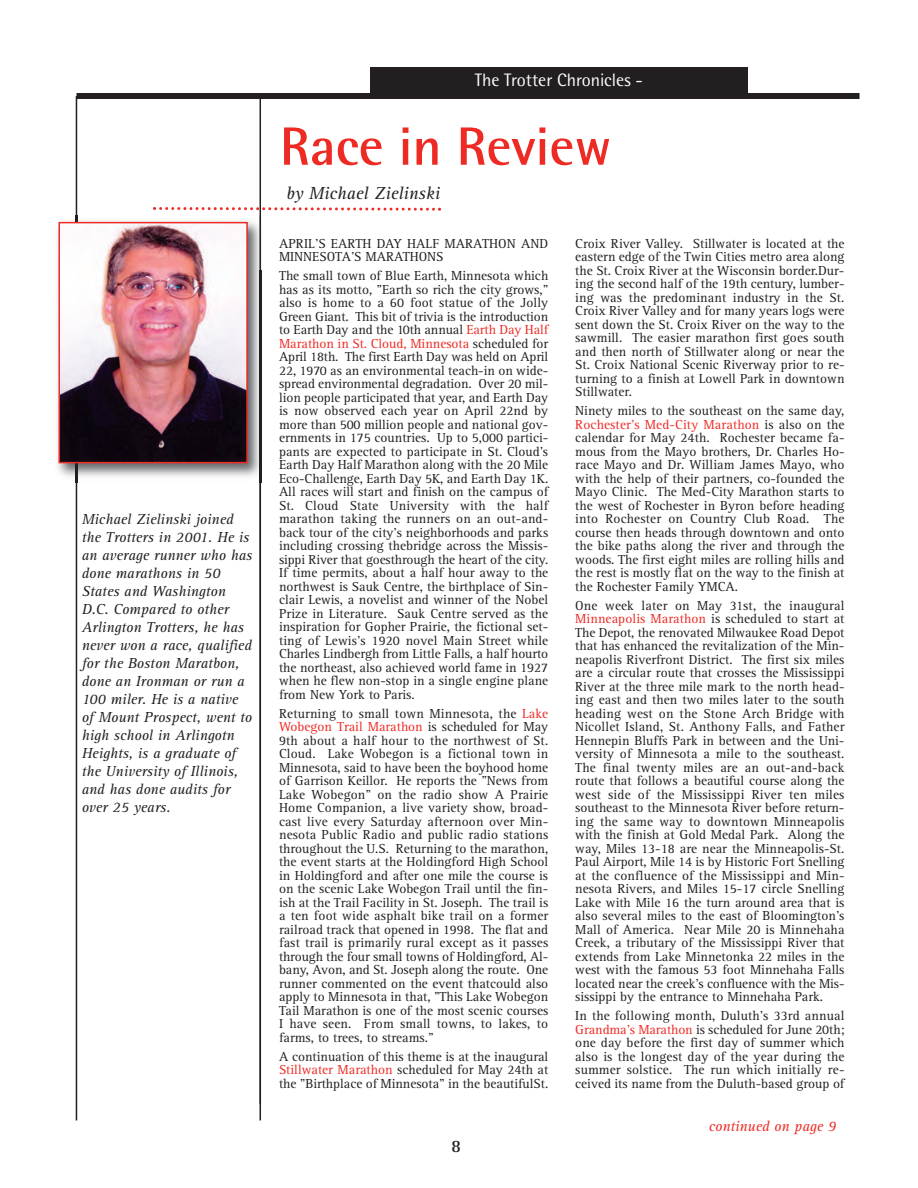
<style>
.page{position:relative;width:918px;height:1188px;background:#fff}
.page>*{position:absolute;margin:0;border:0;box-sizing:border-box;transform-origin:0 0}
.t1{font:700 54px "Rotis Semi Sans";color:#ee2a24}
.t2{font:18px "Rotis Semi Sans";color:#fff}
.t3{font:italic 18px "Rotis Serif";color:#231f20}
.t4{font:700 18px "Rotis Serif";color:#231f20}
.t5{font:italic 15px/18px "Rotis Serif";color:#231f20}
.t6{font:italic 15px "Rotis Serif";color:#ee2a24}
.t7{font:13.5px/13.5px "Rotis Serif";color:#231f20;text-align:justify}
.s1{color:#ee2a24}
</style>
<div class="page">
<div style="left:77px;top:93px;width:783px;height:6px;background:#231f20"></div>
<div style="left:370px;top:67px;width:378px;height:29px;background:#231f20"></div>
<hr style="left:76px;top:96px;width:1px;height:1024px;background:#231f20">
<hr style="left:260px;top:96px;width:1px;height:1024px;background:#231f20">
<img style="left:57px;top:215px;width:205px;height:267px">
<img style="left:76px;top:215px;width:1px;height:267px">
<img style="left:260px;top:215px;width:1px;height:267px">
<img style="left:61px;top:225px;width:184px;height:235px">
<div style="left:58px;top:222px;width:190px;height:241px;border:2px solid #ee2a24"></div>
<svg style="left:153px;top:205px;width:288px;height:7px"></svg>
<p class="t5" style="left:82px;top:512px;width:172px">Michael Zielinski joined the Trotters in 2001. He is an average runner who has done marathons in 50<br>States and Washington<br>D.C. Compared to other<br>Arlington Trotters, he has never won a race, qualified for the Boston Maratbon, done an Ironman or run a<br>100 miler. He is a native of Mount Prospect, went to high school in Arlingotn<br>Heights, is a graduate of the University of Illinois, and has done audits for over 25 years.</p>
<h2 class="t2" style="left:475px;top:74px;width:169px">The Trotter Chronicles -</h2>
<h1 class="t1" style="left:280px;top:127px;width:333px">Race in Review</h1>
<h2 class="t3" style="left:286px;top:187px;width:155px">by Michael Zielinski</h2>
<p class="t7" style="left:279px;top:238px;width:271px">APRIL'S EARTH DAY HALF MARATHON AND<br>MINNESOTA'S MARATHONS</p>
<p class="t7" style="left:279px;top:270px;width:271px">The small town of Blue Earth, Minnesota which has as its motto, "Earth so rich the city grows," also is home to a 60 foot statue of the Jolly Green Giant. This bit of trivia is the introduction to Earth Day and the 10th annual <span class="s1">Earth Day Half Marathon in St. Cloud, Minnesota</span> scheduled for April 18th. The first Earth Day was held on April 22, 1970 as an environmental teach-in on wide&shy;spread environmental degradation. Over 20 mil&shy;lion people participated that year, and Earth Day is now observed each year on April 22nd by more than 500 million people and national gov&shy;ernments in 175 countries. Up to 5,000 partici&shy;pants are expected to participate in St. Cloud's Earth Day Half Marathon along with the 20 Mile Eco-Challenge, Earth Day 5K, and Earth Day 1K.<br>All races will start and finish on the campus of St. Cloud State University with the half marathon taking the runners on an out-and&shy;back tour of the city's neighborhoods and parks including crossing thebridge across the Missis&shy;sippi River that goesthrough the heart of the city.<br>If time permits, about a half hour away to the northwest is Sauk Centre, the birthplace of Sin&shy;clair Lewis, a novelist and winner of the Nobel Prize in Literature. Sauk Centre served as the inspiration for Gopher Prairie, the fictional set&shy;ting of Lewis's 1920 novel Main Street while Charles Lindbergh from Little Falls, a half hourto the northeast, also achieved world fame in 1927 when he flew non-stop in a single engine plane from New York to Paris.</p>
<p class="t7" style="left:279px;top:708px;width:271px">Returning to small town Minnesota, the <span class="s1">Lake Wobegon Trail Marathon</span> is scheduled for May 9th about a half hour to the northwest of St.<br>Cloud. Lake Wobegon is a fictional town in Minnesota, said to have been the boyhood home of Garrison Keillor. He reports the "News from Lake Wobegon" on the radio show A Prairie Home Companion, a live variety show, broad&shy;cast live every Saturday afternoon over Min&shy;nesota Public Radio and public radio stations throughout the U.S. Returning to the marathon, the event starts at the Holdingford High School in Holdingford and after one mile the course is on the scenic Lake Wobegon Trail until the fin&shy;ish at the Trail Facility in St. Joseph. The trail is a ten foot wide asphalt bike trail on a former railroad track that opened in 1998. The flat and fast trail is primarily rural except as it passes through the four small towns of Holdingford, Al&shy;bany, Avon, and St. Joseph along the route. One runner commented on the event thatcould also apply to Minnesota in that, "This Lake Wobegon Tail Marathon is one of the most scenic courses I have seen. From small towns, to lakes, to farms, to trees, to streams."</p>
<p class="t7" style="left:279px;top:1051px;width:271px">A continuation of this theme is at the inaugural <span class="s1">Stillwater Marathon</span> scheduled for May 24th at the "Birthplace of Minnesota" in the beautifulSt.</p>
<h2 class="t4" style="left:451px;top:1140px;width:12px">8</h2>
<p class="t7" style="left:575px;top:238px;width:271px">Croix River Valley. Stillwater is located at the eastern edge of the Twin Cities metro area along the St. Croix River at the Wisconsin border.Dur&shy;ing the second half of the 19th century, lumber&shy;ing was the predominant industry in the St.<br>Croix River Valley and for many years logs were sent down the St. Croix River on the way to the sawmill. The easier marathon first goes south and then north of Stillwater along or near the St. Croix National Scenic Riverway prior to re&shy;turning to a finish at Lowell Park in downtown Stillwater.</p>
<p class="t7" style="left:575px;top:405px;width:271px">Ninety miles to the southeast on the same day, <span class="s1">Rochester's Med-City Marathon</span> is also on the calendar for May 24th. Rochester became fa&shy;mous from the Mayo brothers, Dr. Charles Ho&shy;race Mayo and Dr. William James Mayo, who with the help of their partners, co-founded the Mayo Clinic. The Med-City Marathon starts to the west of Rochester in Byron before heading into Rochester on Country Club Road. The course then heads through downtown and onto the bike paths along the river and through the woods. The first eight miles are rolling hills and the rest is mostly flat on the way to the finish at the Rochester Family YMCA.</p>
<p class="t7" style="left:575px;top:600px;width:271px">One week later on May 31st, the inaugural <span class="s1">Minneapolis Marathon</span> is scheduled to start at The Depot, the renovated Milwaukee Road Depot that has enhanced the revitalization of the Min&shy;neapolis Riverfront District. The first six miles are a circular route that crosses the Mississippi River at the three mile mark to the north head&shy;ing east and then two miles later to the south heading west on the Stone Arch Bridge with Nicollet Island, St. Anthony Falls, and Father Hennepin Bluffs Park in between and the Uni&shy;versity of Minnesota a mile to the southeast.<br>The final twenty miles are an out-and-back route that follows a beautiful course along the west side of the Mississippi River ten miles southeast to the Minnesota River before return&shy;ing the same way to downtown Minneapolis with the finish at Gold Medal Park. Along the way, Miles 13-18 are near the Minneapolis-St.<br>Paul Airport, Mile 14 is by Historic Fort Snelling at the confluence of the Mississippi and Min&shy;nesota Rivers, and Miles 15-17 circle Snelling Lake with Mile 16 the turn around area that is also several miles to the east of Bloomington's Mall of America. Near Mile 20 is Minnehaha Creek, a tributary of the Mississippi River that extends from Lake Minnetonka 22 miles in the west with the famous 53 foot Minnehaha Falls located near the creek's confluence with the Mis&shy;sissippi by the entrance to Minnehaha Park.</p>
<p class="t7" style="left:575px;top:1010px;width:271px">In the following month, Duluth's 33rd annual <span class="s1">Grandma's Marathon</span> is scheduled for June 20th; one day before the first day of summer which also is the longest day of the year during the summer solstice. The run which initially re&shy;ceived its name from the Duluth-based group of</p>
<p class="t6" style="left:709px;top:1121px;width:129px">continued on page 9</p>
</div>
